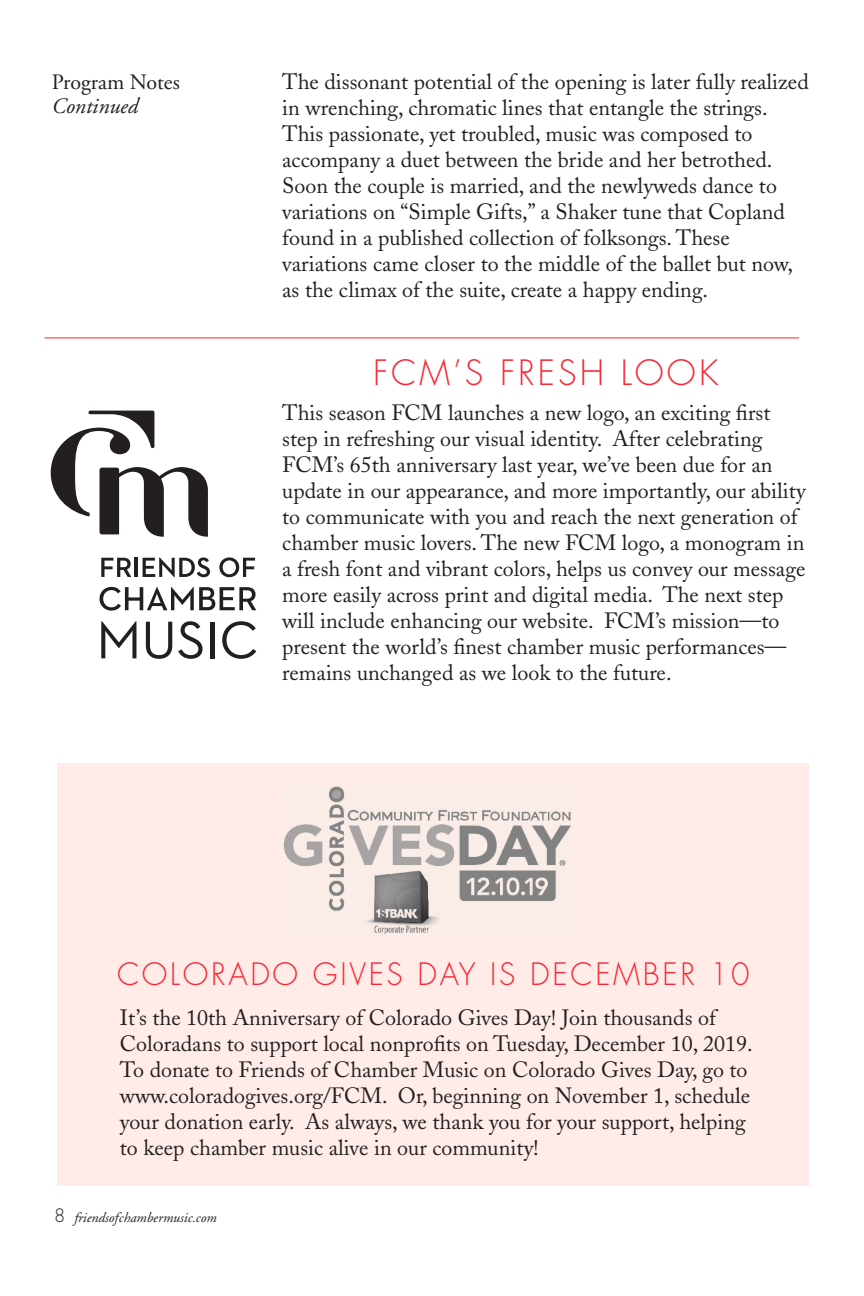
<style>
.page{position:relative;width:864px;height:1296px;background:#fff}
.page>*{position:absolute;margin:0;border:0;box-sizing:border-box;transform-origin:0 0}
.t1{font:300 34px "Futura";letter-spacing:.09em;color:#f92634}
.t2{font:300 30px "Futura";letter-spacing:.09em;color:#f92634}
.t3{font:22px/26px "Adobe Caslon";color:#231f20}
.t4{font:22px "Adobe Garamond";color:#231f20}
.t5{font:italic 22px "Adobe Garamond";color:#231f20}
.t6{font:italic 14px "Adobe Garamond";color:#231f20}
.s1{font-family:"Futura";font-weight:300;font-style:normal;font-size:18px}
</style>
<div class="page">
<svg style="left:101px;top:558px;width:30px;height:19px"></svg>
<hr style="left:135px;top:558px;width:3px;height:19px;background:#231f20">
<svg style="left:143px;top:557px;width:67px;height:20px"></svg>
<svg style="left:219px;top:557px;width:36px;height:20px"></svg>
<svg style="left:100px;top:587px;width:156px;height:24px"></svg>
<svg style="left:101px;top:621px;width:35px;height:37px"></svg>
<svg style="left:146px;top:622px;width:26px;height:37px"></svg>
<svg style="left:178px;top:621px;width:25px;height:38px"></svg>
<hr style="left:210px;top:622px;width:4px;height:36px;background:#231f20">
<svg style="left:222px;top:621px;width:34px;height:38px"></svg>
<svg style="left:51px;top:411px;width:157px;height:126px"></svg>
<hr style="left:45px;top:337px;width:754px;height:1px;background:#f92634">
<div style="left:57px;top:763px;width:752px;height:423px;background:#ffece9"></div>
<img style="left:283px;top:786px;width:288px;height:149px">
<p class="t4" style="left:52px;top:70px;width:129px">Program Notes</p>
<p class="t5" style="left:52px;top:95px;width:88px">Continued</p>
<p class="t3" style="left:282px;top:69px;width:528px">The dissonant potential of the opening is later fully realized in wrenching, chromatic lines that entangle the strings.<br>This passionate, yet troubled, music was composed to accompany a duet between the bride and her betrothed.<br>Soon the couple is married, and the newlyweds dance to variations on “Simple Gifts,” a Shaker tune that Copland found in a published collection of folksongs. These variations came closer to the middle of the ballet but now, as the climax of the suite, create a happy ending.</p>
<h1 class="t1" style="left:373px;top:351px;width:347px">FCM’S FRESH LOOK</h1>
<p class="t3" style="left:282px;top:400px;width:525px">This season FCM launches a new logo, an exciting first step in refreshing our visual identity. After celebrating FCM’s 65th anniversary last year, we’ve been due for an update in our appearance, and more importantly, our ability to communicate with you and reach the next generation of chamber music lovers. The new FCM logo, a monogram in a fresh font and vibrant colors, helps us convey our message more easily across print and digital media. The next step will include enhancing our website. FCM’s mission—to present the world’s finest chamber music performances— remains unchanged as we look to the future.</p>
<h2 class="t2" style="left:117px;top:954px;width:634px">COLORADO GIVES DAY IS DECEMBER 10</h2>
<p class="t3" style="left:120px;top:1005px;width:634px">It’s the 10th Anniversary of Colorado Gives Day! Join thousands of Coloradans to support local nonprofits on Tuesday, December 10, 2019.<br>To donate to Friends of Chamber Music on Colorado Gives Day, go to www.coloradogives.org/FCM. Or, beginning on November 1, schedule your donation early. As always, we thank you for your support, helping to keep chamber music alive in our community!</p>
<p class="t6" style="left:54px;top:1210px;width:164px"><span class="s1">8</span> friendsofchambermusic.com</p>
</div>
